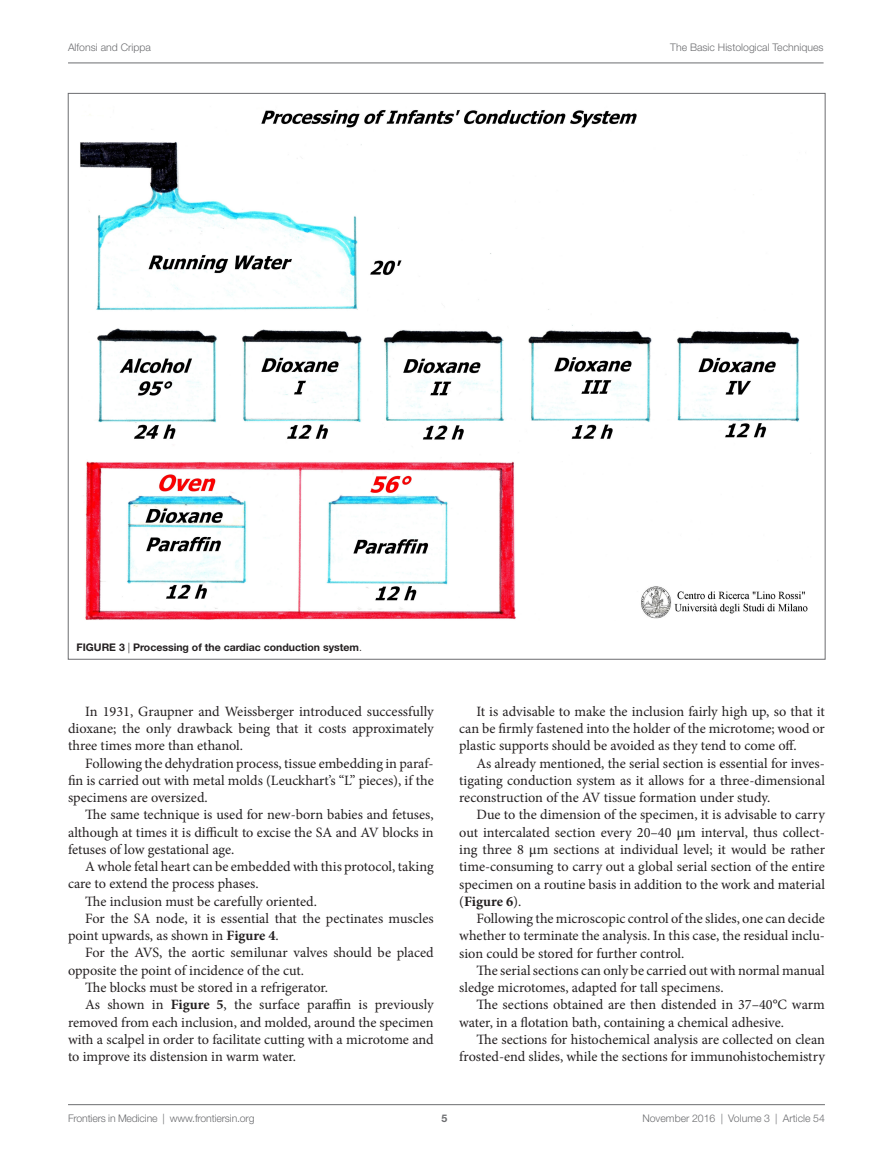
<style>
.page{position:relative;width:893px;height:1170px;background:#fff}
.page>*{position:absolute;margin:0;border:0;box-sizing:border-box;transform-origin:0 0}
.t1{font:14.25px/17.2px "Minion Pro";color:#231f20;text-align:justify}
.t2{font:300 10.5px "Helvetica Neue LT Std";color:#6c6d70}
.t3{font:700 10.5px "Helvetica Neue LT Std";color:#231f20}
.t4{font:700 10.5px "Helvetica Neue LT Std";color:#6c6d70}
.s1{font-weight:300}
.s2{font-weight:700}
.s3{font-family:"STIX General"}
</style>
<div class="page">
<img style="left:80px;top:110px;width:731px;height:510px">
<hr style="left:68px;top:1104px;width:757px;height:1px;background:#6c6d70">
<hr style="left:68px;top:63px;width:755px;height:1px;background:#6c6d70">
<p class="t2" style="left:68px;top:41px;width:84px">Alfonsi and Crippa</p>
<p class="t2" style="left:670px;top:41px;width:155px">The Basic Histological Techniques</p>
<p class="t3" style="left:77px;top:640px;width:287px">FIGURE 3 <span class="s1">|</span> Processing of the cardiac conduction system<span class="s1">.</span></p>
<p class="t1" style="left:68px;top:702px;width:367px;text-indent:17px">In 1931, Graupner and Weissberger introduced successfully dioxane; the only drawback being that it costs approximately three times more than ethanol.</p>
<p class="t1" style="left:68px;top:754px;width:367px;text-indent:17px">Following the dehydration process, tissue embedding in paraf&shy;fin is carried out with metal molds (Leuckhart’s “L” pieces), if the specimens are oversized.</p>
<p class="t1" style="left:68px;top:806px;width:367px;text-indent:17px">The same technique is used for new-born babies and fetuses, although at times it is difficult to excise the SA and AV blocks in fetuses of low gestational age.</p>
<p class="t1" style="left:85px;top:858px;width:350px">A whole fetal heart can be embedded with this protocol, taking</p>
<p class="t1" style="left:68px;top:875px;width:192px">care to extend the process phases.</p>
<p class="t1" style="left:85px;top:892px;width:233px">The inclusion must be carefully oriented.</p>
<p class="t1" style="left:85px;top:909px;width:350px">For the SA node, it is essential that the pectinates muscles</p>
<p class="t1" style="left:68px;top:927px;width:212px">point upwards, as shown in <span class="s2">Figure 4</span>.</p>
<p class="t1" style="left:85px;top:944px;width:350px">For the AVS, the aortic semilunar valves should be placed</p>
<p class="t1" style="left:68px;top:961px;width:238px">opposite the point of incidence of the cut.</p>
<p class="t1" style="left:85px;top:978px;width:244px">The blocks must be stored in a refrigerator.</p>
<p class="t1" style="left:85px;top:996px;width:350px">As shown in <span class="s2">Figure 5</span>, the surface paraffin is previously</p>
<p class="t1" style="left:68px;top:1013px;width:367px">removed from each inclusion, and molded, around the specimen</p>
<p class="t1" style="left:68px;top:1030px;width:367px">with a scalpel in order to facilitate cutting with a microtome and</p>
<p class="t1" style="left:68px;top:1047px;width:229px">to improve its distension in warm water.</p>
<p class="t1" style="left:459px;top:702px;width:367px;text-indent:17px">It is advisable to make the inclusion fairly high up, so that it can be firmly fastened into the holder of the microtome; wood or plastic supports should be avoided as they tend to come off.</p>
<p class="t1" style="left:459px;top:754px;width:367px;text-indent:17px">As already mentioned, the serial section is essential for inves&shy;tigating conduction system as it allows for a three-dimensional reconstruction of the AV tissue formation under study.</p>
<p class="t1" style="left:459px;top:806px;width:367px;text-indent:17px">Due to the dimension of the specimen, it is advisable to carry out intercalated section every 20–40 <span class="s3">μ</span>m interval, thus collect&shy;ing three 8 <span class="s3">μ</span>m sections at individual level; it would be rather time-consuming to carry out a global serial section of the entire specimen on a routine basis in addition to the work and material (<span class="s2">Figure 6</span>).</p>
<p class="t1" style="left:459px;top:909px;width:367px;text-indent:17px">Following the microscopic control of the slides, one can decide whether to terminate the analysis. In this case, the residual inclu&shy;sion could be stored for further control.</p>
<p class="t1" style="left:459px;top:961px;width:367px;text-indent:17px">The serial sections can only be carried out with normal manual sledge microtomes, adapted for tall specimens.</p>
<p class="t1" style="left:459px;top:996px;width:367px;text-indent:17px">The sections obtained are then distended in 37–40°C warm water, in a flotation bath, containing a chemical adhesive.</p>
<p class="t1" style="left:459px;top:1030px;width:367px;text-align:right">The sections for histochemical analysis are collected on clean frosted-end slides, while the sections for immunohistochemistry</p>
<p class="t2" style="left:68px;top:1111px;width:188px">Frontiers in Medicine | www.frontiersin.org</p>
<p class="t2" style="left:642px;top:1111px;width:184px">November 2016 | Volume 3 | Article 54</p>
<p class="t4" style="left:441px;top:1111px;width:7px">5</p>
</div>
